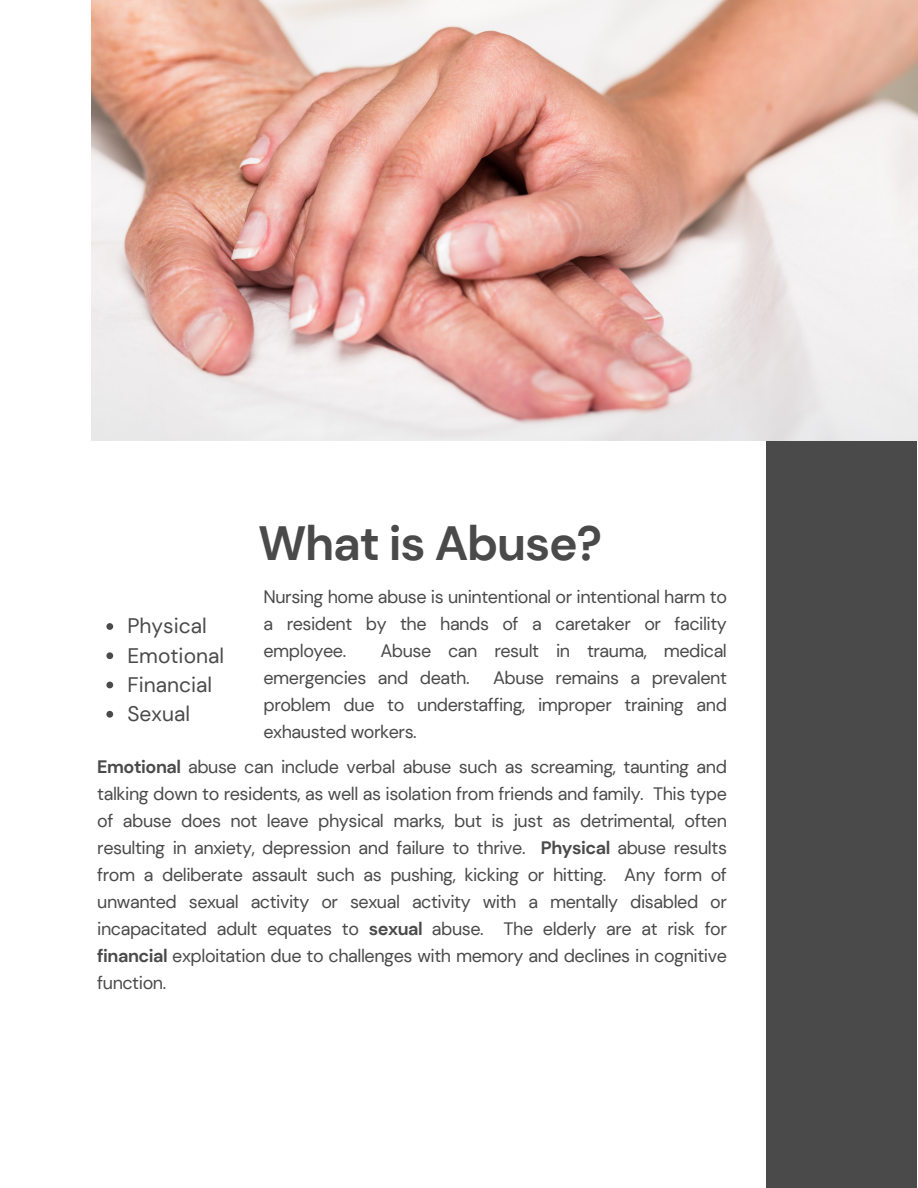
<style>
.page{position:relative;width:918px;height:1188px;background:#fff}
.page>*{position:absolute;margin:0;border:0;box-sizing:border-box;transform-origin:0 0}
.t1{font:700 48px "DM Sans";letter-spacing:-.025em;color:#4a4a4a}
.t2{font:21px "DM Sans";color:#4a4a4a}
.t3{font:18px/27px "DM Sans";letter-spacing:-.025em;color:#4a4a4a;text-align:justify}
.s1{font-weight:700}
</style>
<div class="page">
<div style="left:766px;top:424px;width:151px;height:764px;background:#4a4a4a"></div>
<img style="left:92px;top:0;width:825px;height:441px">
<svg style="left:106px;top:623px;width:7px;height:7px"></svg>
<svg style="left:106px;top:652px;width:7px;height:7px"></svg>
<svg style="left:106px;top:682px;width:7px;height:6px"></svg>
<svg style="left:106px;top:711px;width:7px;height:7px"></svg>
<p class="t1" style="left:258px;top:512px;width:346px">What is Abuse?</p>
<h1 class="t3" style="left:263px;top:583px;width:465px">Nursing home abuse is unintentional or intentional harm to a resident by the hands of a caretaker or facility employee.</h1>
<p class="t2" style="left:127px;top:612px;width:81px">Physical</p>
<p class="t2" style="left:127px;top:642px;width:98px">Emotional</p>
<p class="t2" style="left:127px;top:671px;width:86px">Financial</p>
<p class="t2" style="left:127px;top:700px;width:64px">Sexual</p>
<h1 class="t3" style="left:263px;top:637px;width:465px;text-indent:117px">Abuse can result in trauma, medical emergencies and death.</h1>
<h1 class="t3" style="left:263px;top:664px;width:465px;text-indent:230px">Abuse remains a prevalent problem due to understaffing, improper training and exhausted workers.</h1>
<p class="t3" style="left:97px;top:753px;width:631px"><span class="s1">Emotional</span> abuse can include verbal abuse such as screaming, taunting and talking down to residents, as well as isolation from friends and family. This type of abuse does not leave physical marks, but is just as detrimental, often resulting in anxiety, depression and failure to thrive. <span class="s1">Physical</span> abuse results from a deliberate assault such as pushing, kicking or hitting. Any form of unwanted sexual activity or sexual activity with a mentally disabled or incapacitated adult equates to <span class="s1">sexual</span> abuse. The elderly are at risk for <span class="s1">financial</span> exploitation due to challenges with memory and declines in cognitive function.</p>
</div>
